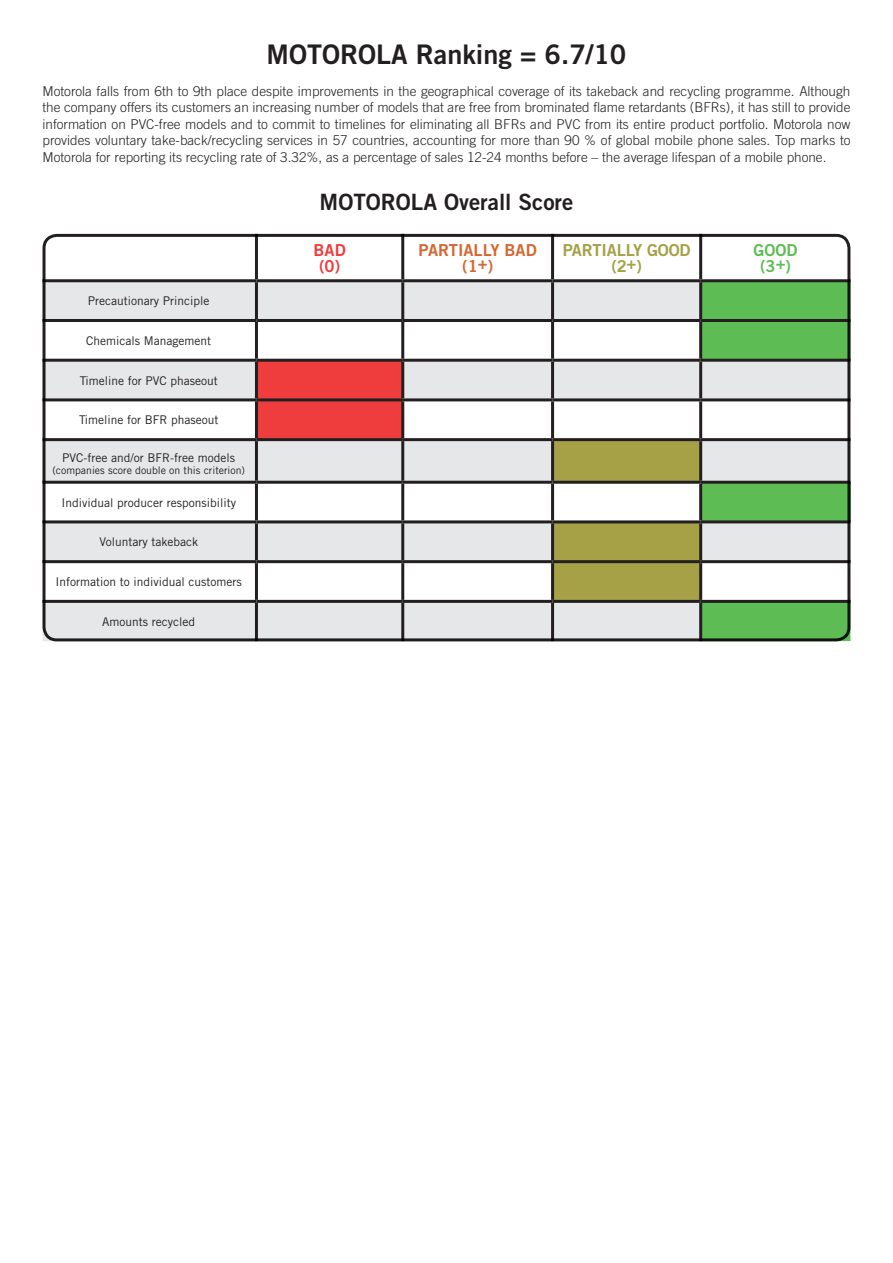
<style>
.page{position:relative;width:893px;height:1263px;background:#fff}
.page>*{position:absolute;margin:0;border:0;box-sizing:border-box;transform-origin:0 0}
.t1{font:27px "Trade Gothic Bold Two";color:#231f20}
.t2{font:22.5px "Trade Gothic Bold Two";color:#231f20}
.t3{font:16.5px/16.5px "Trade Gothic Bold Two";letter-spacing:-.01em;color:#a6a046;text-align:center}
.t4{font:16.5px/16.5px "Trade Gothic Bold Two";color:#d46732;text-align:center}
.t5{font:16.5px/16.5px "Trade Gothic Bold Two";color:#5ebc55;text-align:center}
.t6{font:16.5px/16.5px "Trade Gothic Bold Two";color:#ee3d3c;text-align:center}
.t7{font:300 13.5px/16.5px "Trade Gothic";color:#231f20;text-align:justify}
.t8{font:12px "Trade Gothic";color:#231f20}
.t9{font:10.5px "Trade Gothic";color:#231f20}
</style>
<div class="page">
<svg style="left:43px;top:282px;width:656px;height:359px;fill:#e6e7e9"></svg>
<svg style="left:702px;top:282px;width:148px;height:359px;background:#5bb652"></svg>
<svg style="left:43px;top:362px;width:807px;height:238px"></svg>
<hr style="left:255px;top:234px;width:3px;height:45px;background:#231f20">
<hr style="left:401px;top:234px;width:3px;height:45px;background:#231f20">
<hr style="left:551px;top:234px;width:3px;height:45px;background:#231f20">
<hr style="left:699px;top:234px;width:3px;height:45px;background:#231f20">
<hr style="left:43px;top:279px;width:213px;height:3px;background:#231f20">
<hr style="left:256px;top:279px;width:147px;height:3px;background:#231f20">
<hr style="left:255px;top:282px;width:3px;height:37px;background:#231f20">
<hr style="left:403px;top:279px;width:150px;height:3px;background:#231f20">
<hr style="left:401px;top:282px;width:3px;height:37px;background:#231f20">
<hr style="left:553px;top:279px;width:148px;height:3px;background:#231f20">
<hr style="left:551px;top:282px;width:3px;height:37px;background:#231f20">
<hr style="left:701px;top:279px;width:149px;height:3px;background:#231f20">
<hr style="left:699px;top:282px;width:3px;height:37px;background:#231f20">
<hr style="left:43px;top:319px;width:213px;height:3px;background:#231f20">
<hr style="left:256px;top:319px;width:147px;height:3px;background:#231f20">
<hr style="left:255px;top:322px;width:3px;height:37px;background:#231f20">
<hr style="left:403px;top:319px;width:150px;height:3px;background:#231f20">
<hr style="left:401px;top:322px;width:3px;height:37px;background:#231f20">
<hr style="left:553px;top:319px;width:148px;height:3px;background:#231f20">
<hr style="left:551px;top:322px;width:3px;height:37px;background:#231f20">
<hr style="left:701px;top:319px;width:149px;height:3px;background:#231f20">
<hr style="left:699px;top:322px;width:3px;height:37px;background:#231f20">
<hr style="left:43px;top:359px;width:213px;height:3px;background:#231f20">
<hr style="left:256px;top:359px;width:147px;height:3px;background:#231f20">
<hr style="left:255px;top:362px;width:3px;height:36px;background:#231f20">
<hr style="left:403px;top:359px;width:150px;height:3px;background:#231f20">
<hr style="left:401px;top:362px;width:3px;height:36px;background:#231f20">
<hr style="left:553px;top:359px;width:148px;height:3px;background:#231f20">
<hr style="left:551px;top:362px;width:3px;height:36px;background:#231f20">
<hr style="left:701px;top:359px;width:149px;height:3px;background:#231f20">
<hr style="left:699px;top:362px;width:3px;height:36px;background:#231f20">
<hr style="left:43px;top:398px;width:213px;height:3px;background:#231f20">
<hr style="left:256px;top:398px;width:147px;height:3px;background:#231f20">
<hr style="left:255px;top:401px;width:3px;height:37px;background:#231f20">
<hr style="left:403px;top:398px;width:150px;height:3px;background:#231f20">
<hr style="left:401px;top:401px;width:3px;height:37px;background:#231f20">
<hr style="left:553px;top:398px;width:148px;height:3px;background:#231f20">
<hr style="left:551px;top:401px;width:3px;height:37px;background:#231f20">
<hr style="left:701px;top:398px;width:149px;height:3px;background:#231f20">
<hr style="left:699px;top:401px;width:3px;height:37px;background:#231f20">
<hr style="left:43px;top:438px;width:213px;height:3px;background:#231f20">
<hr style="left:256px;top:438px;width:147px;height:3px;background:#231f20">
<hr style="left:255px;top:441px;width:3px;height:40px;background:#231f20">
<hr style="left:403px;top:438px;width:150px;height:3px;background:#231f20">
<hr style="left:401px;top:441px;width:3px;height:40px;background:#231f20">
<hr style="left:553px;top:438px;width:148px;height:3px;background:#231f20">
<hr style="left:551px;top:441px;width:3px;height:40px;background:#231f20">
<hr style="left:701px;top:438px;width:149px;height:3px;background:#231f20">
<hr style="left:699px;top:441px;width:3px;height:40px;background:#231f20">
<hr style="left:43px;top:481px;width:213px;height:3px;background:#231f20">
<hr style="left:256px;top:481px;width:147px;height:3px;background:#231f20">
<hr style="left:255px;top:484px;width:3px;height:36px;background:#231f20">
<hr style="left:403px;top:481px;width:150px;height:3px;background:#231f20">
<hr style="left:401px;top:484px;width:3px;height:36px;background:#231f20">
<hr style="left:553px;top:481px;width:148px;height:3px;background:#231f20">
<hr style="left:551px;top:484px;width:3px;height:36px;background:#231f20">
<hr style="left:701px;top:481px;width:149px;height:3px;background:#231f20">
<hr style="left:699px;top:484px;width:3px;height:36px;background:#231f20">
<hr style="left:43px;top:520px;width:213px;height:3px;background:#231f20">
<hr style="left:256px;top:520px;width:147px;height:3px;background:#231f20">
<hr style="left:255px;top:523px;width:3px;height:37px;background:#231f20">
<hr style="left:403px;top:520px;width:150px;height:3px;background:#231f20">
<hr style="left:401px;top:523px;width:3px;height:37px;background:#231f20">
<hr style="left:553px;top:520px;width:148px;height:3px;background:#231f20">
<hr style="left:551px;top:523px;width:3px;height:37px;background:#231f20">
<hr style="left:701px;top:520px;width:149px;height:3px;background:#231f20">
<hr style="left:699px;top:523px;width:3px;height:37px;background:#231f20">
<hr style="left:43px;top:560px;width:213px;height:3px;background:#231f20">
<hr style="left:256px;top:560px;width:147px;height:3px;background:#231f20">
<hr style="left:255px;top:563px;width:3px;height:37px;background:#231f20">
<hr style="left:403px;top:560px;width:150px;height:3px;background:#231f20">
<hr style="left:401px;top:563px;width:3px;height:37px;background:#231f20">
<hr style="left:553px;top:560px;width:148px;height:3px;background:#231f20">
<hr style="left:551px;top:563px;width:3px;height:37px;background:#231f20">
<hr style="left:701px;top:560px;width:149px;height:3px;background:#231f20">
<hr style="left:699px;top:563px;width:3px;height:37px;background:#231f20">
<hr style="left:43px;top:600px;width:213px;height:3px;background:#231f20">
<hr style="left:256px;top:600px;width:147px;height:3px;background:#231f20">
<hr style="left:255px;top:603px;width:3px;height:38px;background:#231f20">
<hr style="left:403px;top:600px;width:150px;height:3px;background:#231f20">
<hr style="left:401px;top:603px;width:3px;height:38px;background:#231f20">
<hr style="left:553px;top:600px;width:148px;height:3px;background:#231f20">
<hr style="left:551px;top:603px;width:3px;height:38px;background:#231f20">
<hr style="left:701px;top:600px;width:149px;height:3px;background:#231f20">
<hr style="left:699px;top:603px;width:3px;height:38px;background:#231f20">
<p class="t1" style="left:267px;top:38px;width:361px">MOTOROLA Ranking = 6.7/10</p>
<p class="t7" style="left:43px;top:82px;width:809px">Motorola falls from 6th to 9th place despite improvements in the geographical coverage of its takeback and recycling programme. Although the company offers its customers an increasing number of models that are free from brominated flame retardants (BFRs), it has still to provide information on PVC-free models and to commit to timelines for eliminating all BFRs and PVC from its entire product portfolio. Motorola now provides voluntary take-back/recycling services in 57 countries, accounting for more than 90 % of global mobile phone sales. Top marks to Motorola for reporting its recycling rate of 3.32%, as a percentage of sales 12-24 months before – the average lifespan of a mobile phone.</p>
<p class="t8" style="left:88px;top:294px;width:123px">Precautionary Principle</p>
<p class="t8" style="left:86px;top:333px;width:126px">Chemicals Management</p>
<p class="t8" style="left:80px;top:373px;width:139px">Timeline for PVC phaseout</p>
<p class="t8" style="left:79px;top:413px;width:141px">Timeline for BFR phaseout</p>
<p class="t8" style="left:62px;top:450px;width:174px">PVC-free and/or BFR-free models</p>
<p class="t9" style="left:52px;top:464px;width:194px">(companies score double on this criterion)</p>
<p class="t8" style="left:61px;top:495px;width:176px">Individual producer responsibility</p>
<p class="t8" style="left:99px;top:535px;width:100px">Voluntary takeback</p>
<p class="t8" style="left:56px;top:575px;width:188px">Information to individual customers</p>
<p class="t8" style="left:102px;top:614px;width:94px">Amounts recycled</p>
<p class="t2" style="left:320px;top:188px;width:255px">MOTOROLA Overall Score</p>
<p class="t6" style="left:314px;top:241px;width:34px">BAD (0)</p>
<p class="t4" style="left:419px;top:241px;width:120px">PARTIALLY BAD (1+)</p>
<p class="t3" style="left:563px;top:241px;width:129px">PARTIALLY GOOD (2+)</p>
<p class="t5" style="left:754px;top:241px;width:46px">GOOD (3+)</p>
</div>
